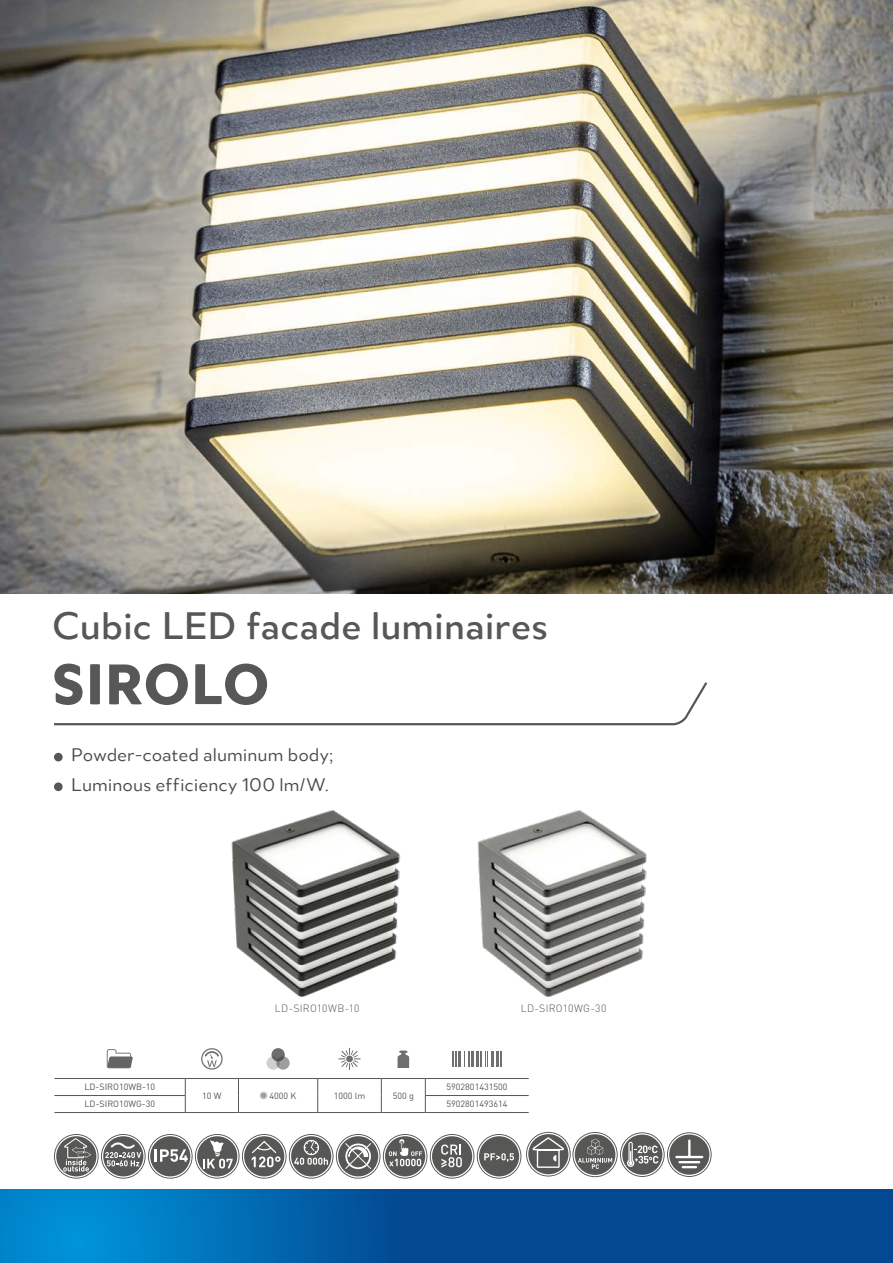
<style>
.page{position:relative;width:893px;height:1263px;background:#fff}
.page>*{position:absolute;margin:0;border:0;box-sizing:border-box;transform-origin:0 0}
.t1{font:900 60.9px "Merel";letter-spacing:.005em;color:#575756}
.t2{font:500 41.1px "Merel";letter-spacing:-.005em;color:#575756}
.t3{font:19.65px/29.7px "Merel";color:#4a4a49}
.t4{font:300 10.5px "DIN Pro";letter-spacing:.03em;color:#575756}
.t5{font:9px "DIN Pro";color:#575756}
</style>
<div class="page">
<div style="left:0;top:1189px;width:893px;height:74px;background:#034991"></div>
<svg style="left:0;top:1189px;width:357px;height:74px;background:#0078be"></svg>
<img style="left:0;top:0;width:893px;height:594px">
<svg style="left:54px;top:682px;width:654px;height:44px"></svg>
<hr style="left:54px;top:1078px;width:131px;height:1px;background:#575756">
<hr style="left:185px;top:1078px;width:53px;height:1px;background:#575756">
<hr style="left:185px;top:1112px;width:53px;height:1px;background:#575756">
<hr style="left:238px;top:1078px;width:80px;height:1px;background:#575756">
<hr style="left:318px;top:1078px;width:63px;height:1px;background:#575756">
<svg style="left:238px;top:1079px;width:1px;height:33px"></svg>
<svg style="left:317px;top:1079px;width:1px;height:33px"></svg>
<hr style="left:381px;top:1078px;width:44px;height:1px;background:#575756">
<hr style="left:425px;top:1078px;width:104px;height:1px;background:#575756">
<svg style="left:381px;top:1079px;width:1px;height:33px"></svg>
<hr style="left:54px;top:1095px;width:131px;height:1px;background:#575756">
<svg style="left:185px;top:1079px;width:1px;height:33px"></svg>
<hr style="left:238px;top:1112px;width:80px;height:1px;background:#575756">
<hr style="left:318px;top:1112px;width:63px;height:1px;background:#575756">
<hr style="left:425px;top:1095px;width:104px;height:1px;background:#575756">
<svg style="left:425px;top:1079px;width:1px;height:33px"></svg>
<hr style="left:381px;top:1112px;width:44px;height:1px;background:#575756">
<hr style="left:54px;top:1112px;width:131px;height:1px;background:#575756">
<hr style="left:425px;top:1112px;width:104px;height:1px;background:#575756">
<svg style="left:107px;top:1049px;width:26px;height:19px"></svg>
<svg style="left:201px;top:1048px;width:22px;height:21px"></svg>
<svg style="left:271px;top:1048px;width:14px;height:13px"></svg>
<svg style="left:276px;top:1056px;width:14px;height:14px"></svg>
<svg style="left:266px;top:1056px;width:14px;height:14px"></svg>
<svg style="left:338px;top:1048px;width:23px;height:22px"></svg>
<div style="left:346px;top:1055px;width:7px;height:7px;background:#706f6f;border-radius:50%"></div>
<svg style="left:398px;top:1050px;width:11px;height:17px"></svg>
<hr style="left:476px;top:1051px;width:3px;height:15px;background:#706f6f">
<svg style="left:452px;top:1051px;width:22px;height:15px"></svg>
<svg style="left:480px;top:1051px;width:22px;height:15px"></svg>
<svg style="left:260px;top:1092px;width:7px;height:7px"></svg>
<svg style="left:430px;top:1134px;width:44px;height:45px"></svg>
<div style="left:431px;top:1135px;width:42px;height:43px;border:1px solid #fff;border-radius:50%"></div>
<svg style="left:441px;top:1144px;width:21px;height:23px"></svg>
<svg style="left:477px;top:1134px;width:44px;height:44px"></svg>
<div style="left:478px;top:1135px;width:42px;height:43px;border:1px solid #fff;border-radius:50%"></div>
<svg style="left:484px;top:1152px;width:30px;height:10px"></svg>
<svg style="left:383px;top:1134px;width:44px;height:45px"></svg>
<div style="left:384px;top:1135px;width:42px;height:43px;border:1px solid #fff;border-radius:50%"></div>
<svg style="left:386px;top:1139px;width:36px;height:27px"></svg>
<svg style="left:336px;top:1134px;width:44px;height:44px"></svg>
<div style="left:337px;top:1135px;width:43px;height:43px;border:1px solid #fff;border-radius:50%"></div>
<svg style="left:345px;top:1142px;width:27px;height:28px"></svg>
<svg style="left:289px;top:1134px;width:44px;height:45px"></svg>
<div style="left:290px;top:1135px;width:43px;height:43px;border:1px solid #fff;border-radius:50%"></div>
<svg style="left:294px;top:1139px;width:34px;height:26px"></svg>
<svg style="left:242px;top:1134px;width:45px;height:45px"></svg>
<div style="left:243px;top:1135px;width:43px;height:43px;border:1px solid #fff;border-radius:50%"></div>
<svg style="left:251px;top:1140px;width:30px;height:27px"></svg>
<svg style="left:148px;top:1134px;width:45px;height:45px"></svg>
<div style="left:149px;top:1135px;width:43px;height:43px;border:1px solid #fff;border-radius:50%"></div>
<svg style="left:155px;top:1149px;width:33px;height:13px"></svg>
<svg style="left:195px;top:1134px;width:45px;height:45px"></svg>
<div style="left:196px;top:1135px;width:43px;height:43px;border:1px solid #fff;border-radius:50%"></div>
<svg style="left:203px;top:1140px;width:30px;height:28px"></svg>
<svg style="left:101px;top:1134px;width:45px;height:45px"></svg>
<div style="left:102px;top:1135px;width:43px;height:43px;border:1px solid #fff;border-radius:50%"></div>
<svg style="left:105px;top:1141px;width:36px;height:25px"></svg>
<svg style="left:54px;top:1134px;width:45px;height:45px"></svg>
<div style="left:55px;top:1135px;width:43px;height:43px;border:1px solid #fff;border-radius:50%"></div>
<svg style="left:63px;top:1138px;width:28px;height:33px"></svg>
<svg style="left:526px;top:1132px;width:45px;height:44px"></svg>
<div style="left:527px;top:1133px;width:43px;height:42px;border:1px solid #fff;border-radius:50%"></div>
<svg style="left:532px;top:1137px;width:32px;height:31px"></svg>
<svg style="left:620px;top:1132px;width:45px;height:45px"></svg>
<div style="left:621px;top:1133px;width:43px;height:43px;border:1px solid #fff;border-radius:50%"></div>
<svg style="left:627px;top:1142px;width:31px;height:25px"></svg>
<svg style="left:667px;top:1132px;width:45px;height:45px"></svg>
<div style="left:668px;top:1133px;width:43px;height:43px;border:1px solid #fff;border-radius:50%"></div>
<hr style="left:676px;top:1156px;width:26px;height:2px;background:#fff">
<svg style="left:680px;top:1140px;width:19px;height:28px"></svg>
<svg style="left:572px;top:1132px;width:46px;height:45px"></svg>
<div style="left:573px;top:1133px;width:44px;height:43px;border:1px solid #fff;border-radius:50%"></div>
<svg style="left:578px;top:1139px;width:34px;height:30px"></svg>
<img style="left:231px;top:810px;width:170px;height:187px">
<img style="left:477px;top:810px;width:170px;height:187px">
<div style="left:54px;top:753px;width:9px;height:8px;background:#575756;border-radius:50%"></div>
<div style="left:54px;top:782px;width:9px;height:9px;background:#575756;border-radius:50%"></div>
<h2 class="t2" style="left:52px;top:594px;width:498px">Cubic LED facade luminaires</h2>
<h1 class="t1" style="left:52px;top:633px;width:220px">SIROLO</h1>
<h3 class="t3" style="left:71px;top:739px;width:263px">Powder-coated aluminum body;<br>Luminous efficiency 100 lm/W.</h3>
<p class="t4" style="left:275px;top:1000px;width:86px">LD-SIRO10WB-10</p>
<p class="t4" style="left:521px;top:1000px;width:87px">LD-SIRO10WG-30</p>
<p class="t5" style="left:446px;top:1081px;width:63px">5902801431500</p>
<p class="t5" style="left:84px;top:1081px;width:72px">LD-SIRO10WB-10</p>
<p class="t5" style="left:202px;top:1089px;width:21px">10 W</p>
<p class="t5" style="left:270px;top:1089px;width:28px">4000 K</p>
<p class="t5" style="left:334px;top:1089px;width:33px">1000 lm</p>
<p class="t5" style="left:393px;top:1089px;width:23px">500 g</p>
<p class="t5" style="left:84px;top:1098px;width:72px">LD-SIRO10WG-30</p>
<p class="t5" style="left:446px;top:1098px;width:63px">5902801493614</p>
</div>
